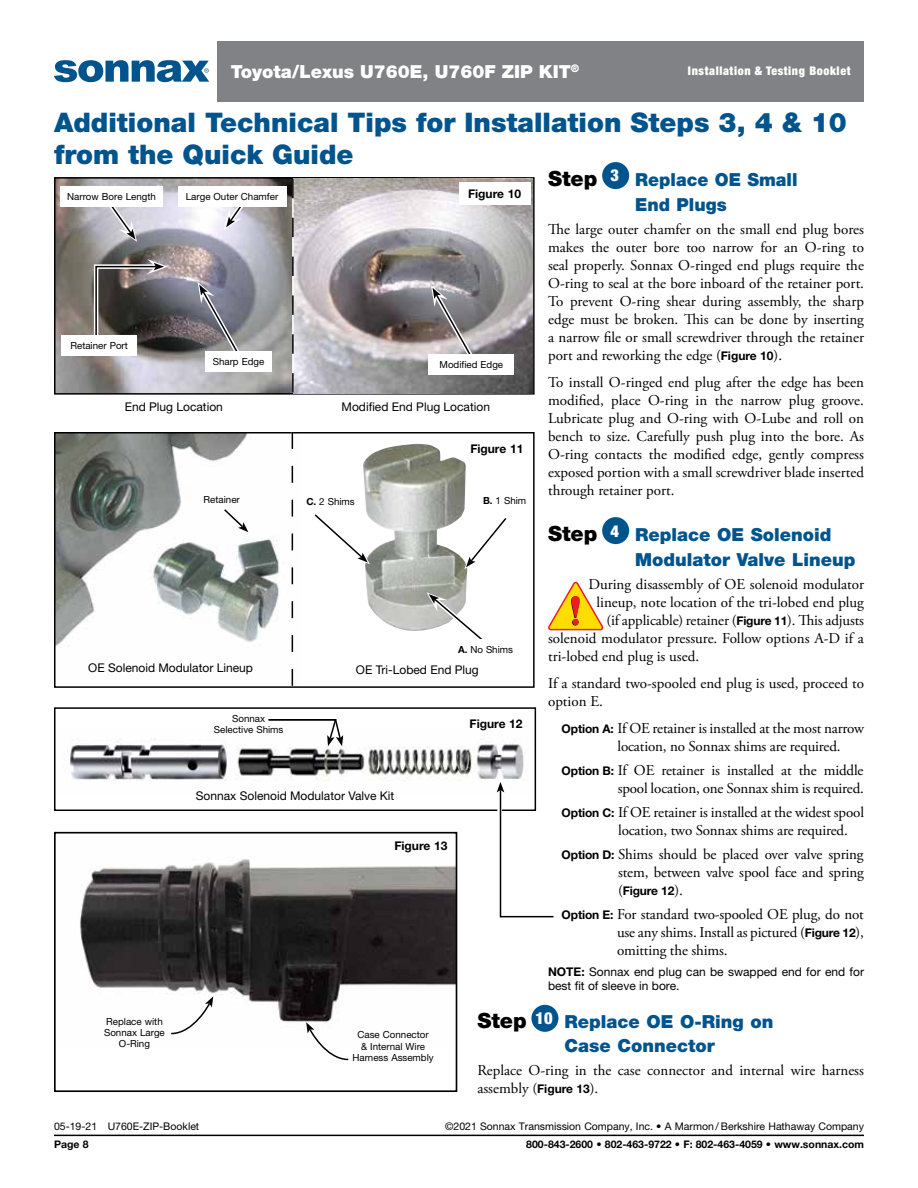
<style>
.page{position:relative;width:918px;height:1188px;background:#fff}
.page>*{position:absolute;margin:0;border:0;box-sizing:border-box;transform-origin:0 0}
.t1{font:900 27px/32.4px "Helvetica Neue LT Std";color:#00548e}
.t2{font:900 21px "Helvetica Neue LT Std";color:#000}
.t3{font:900 18px/25.2px "Helvetica Neue LT Std";color:#00548e}
.t4{font:900 18px "Helvetica Neue LT Std";color:#fff}
.t5{font:900 condensed 16.5px "Helvetica Neue LT Std";color:#fff}
.t6{font:15px/18px "Adobe Garamond Pro";letter-spacing:-.01em;color:#000}
.t7{font:12px/14.4px "Helvetica Neue LT Std";color:#000}
.t8{font:700 12px "Helvetica Neue LT Std";color:#000}
.t9{font:900 condensed 12px "Helvetica Neue LT Std";letter-spacing:.05em;color:#fff}
.t10{font:10.5px "Helvetica Neue LT Std";color:#000}
.t11{font:700 10.5px "Helvetica Neue LT Std";color:#000}
.t12{font:9.75px/11.2px "Helvetica Neue LT Std";color:#000;text-align:center}
.s1{font-family:"Helvetica Neue LT Std";font-weight:700;font-size:12px}
.s2{font-family:"Adobe Garamond Pro";font-weight:400;font-size:15px}
.s3{font-weight:700}
</style>
<div class="page">
<div style="left:602px;top:162px;width:27px;height:27px;background:#00548e;border-radius:50%"></div>
<div style="left:602px;top:517px;width:27px;height:27px;background:#00548e;border-radius:50%"></div>
<svg style="left:548px;top:582px;width:55px;height:48px"></svg>
<img style="left:64px;top:735px;width:460px;height:46px">
<div style="left:54px;top:707px;width:482px;height:104px;border:2px solid #000"></div>
<svg style="left:267px;top:719px;width:76px;height:27px"></svg>
<img style="left:57px;top:180px;width:235px;height:212px">
<div style="left:54px;top:177px;width:481px;height:218px;border:2px solid #000"></div>
<img style="left:293px;top:178px;width:240px;height:215px">
<div style="left:459px;top:182px;width:71px;height:22px;background:#fff"></div>
<svg style="left:102px;top:206px;width:35px;height:36px"></svg>
<div style="left:60px;top:186px;width:103px;height:20px;background:#fff"></div>
<svg style="left:224px;top:206px;width:26px;height:25px"></svg>
<div style="left:178px;top:186px;width:108px;height:20px;background:#fff"></div>
<svg style="left:92px;top:259px;width:76px;height:83px"></svg>
<div style="left:62px;top:335px;width:75px;height:20px;background:#fff"></div>
<svg style="left:198px;top:282px;width:47px;height:79px"></svg>
<div style="left:205px;top:351px;width:67px;height:20px;background:#fff"></div>
<svg style="left:431px;top:285px;width:47px;height:69px"></svg>
<div style="left:429px;top:354px;width:85px;height:21px;background:#fff"></div>
<svg style="left:292px;top:179px;width:2px;height:214px"></svg>
<svg style="left:492px;top:782px;width:62px;height:136px"></svg>
<img style="left:57px;top:435px;width:237px;height:250px">
<div style="left:54px;top:432px;width:481px;height:256px;border:2px solid #000"></div>
<img style="left:363px;top:444px;width:105px;height:187px">
<svg style="left:314px;top:509px;width:56px;height:55px"></svg>
<svg style="left:464px;top:512px;width:43px;height:57px"></svg>
<svg style="left:427px;top:592px;width:55px;height:47px"></svg>
<svg style="left:292px;top:432px;width:1px;height:254px"></svg>
<svg style="left:223px;top:508px;width:25px;height:24px"></svg>
<img style="left:80px;top:859px;width:374px;height:163px">
<div style="left:54px;top:832px;width:403px;height:260px;border:2px solid #000"></div>
<svg style="left:170px;top:996px;width:43px;height:39px"></svg>
<svg style="left:306px;top:1022px;width:43px;height:39px"></svg>
<div style="left:531px;top:1005px;width:27px;height:27px;background:#00548e;border-radius:50%"></div>
<hr style="left:54px;top:1135px;width:810px;height:1px;background:#000">
<svg style="left:54px;top:60px;width:155px;height:22px"></svg>
<div style="left:217px;top:41px;width:647px;height:61px;background:#808285"></div>
<p class="t4" style="left:231px;top:60px;width:350px">Toyota/Lexus U760E, U760F ZIP KIT<sup>®</sup></p>
<p class="t9" style="left:688px;top:63px;width:164px">Installation &amp; Testing Booklet</p>
<h1 class="t1" style="left:54px;top:106px;width:794px">Additional Technical Tips for Installation Steps 3, 4 &amp; 10 from the Quick Guide</h1>
<h2 class="t2" style="left:548px;top:166px;width:51px">Step</h2>
<p class="t3" style="left:635px;top:167px;width:164px">Replace OE Small<br>End Plugs</p>
<p class="t6" style="left:548px;top:221px;width:317px;text-align:justify">The large outer chamfer on the small end plug bores makes the outer bore too narrow for an O-ring to seal properly. Sonnax O-ringed end plugs require the O-ring to seal at the bore inboard of the retainer port.<br>To prevent O-ring shear during assembly, the sharp edge must be broken. This can be done by inserting a narrow file or small screwdriver through the retainer port and reworking the edge (<span class="s1">Figure 10</span>).</p>
<p class="t6" style="left:548px;top:374px;width:317px;text-align:justify">To install O-ringed end plug after the edge has been modified, place O-ring in the narrow plug groove.<br>Lubricate plug and O-ring with O-Lube and roll on bench to size. Carefully push plug into the bore. As O-ring contacts the modified edge, gently compress exposed portion with a small screwdriver blade inserted through retainer port.</p>
<h2 class="t2" style="left:548px;top:521px;width:51px">Step</h2>
<p class="t3" style="left:635px;top:522px;width:222px">Replace OE Solenoid<br>Modulator Valve Lineup</p>
<p class="t6" style="left:589px;top:576px;width:277px">During disassembly of OE solenoid modulator</p>
<p class="t6" style="left:596px;top:594px;width:269px">lineup, note location of the tri-lobed end plug</p>
<p class="t6" style="left:607px;top:612px;width:259px">(if applicable) retainer (<span class="s1">Figure 11</span>). This adjusts</p>
<p class="t6" style="left:548px;top:630px;width:317px">solenoid modulator pressure. Follow options A-D if a</p>
<p class="t6" style="left:548px;top:648px;width:152px">tri-lobed end plug is used.</p>
<p class="t6" style="left:548px;top:675px;width:317px">If a standard two-spooled end plug is used, proceed to option E.</p>
<p class="t6" style="left:617px;top:720px;width:248px;text-indent:-56px"><span class="s1">Option A:</span> If OE retainer is installed at the most narrow location, no Sonnax shims are required.</p>
<p class="t6" style="left:562px;top:762px;width:304px;text-align:right"><span class="s1">Option B:</span> If OE retainer is installed at the middle spool location, one Sonnax shim is required.</p>
<p class="t6" style="left:618px;top:804px;width:247px;text-indent:-57px"><span class="s1">Option C:</span> If OE retainer is installed at the widest spool location, two Sonnax shims are required.</p>
<p class="t6" style="left:562px;top:846px;width:304px;text-align:right"><span class="s1">Option D:</span> Shims should be placed over valve spring stem, between valve spool face and spring</p>
<p class="t8" style="left:618px;top:884px;width:66px"><span class="s2">(</span>Figure 12<span class="s2">).</span></p>
<p class="t6" style="left:617px;top:906px;width:248px;text-align:justify;text-indent:-55px"><span class="s1">Option E:</span> For standard two-spooled OE plug, do not use any shims. Install as pictured (<span class="s1">Figure 12</span>), omitting the shims.</p>
<p class="t7" style="left:548px;top:964px;width:317px"><span class="s3">NOTE:</span> Sonnax end plug can be swapped end for end for best fit of sleeve in bore.</p>
<p class="t5" style="left:611px;top:165px;width:10px">3</p>
<p class="t12" style="left:67px;top:190px;width:90px">Narrow Bore Length</p>
<p class="t12" style="left:186px;top:190px;width:94px">Large Outer Chamfer</p>
<p class="t8" style="left:468px;top:186px;width:55px">Figure 10</p>
<p class="t12" style="left:70px;top:339px;width:59px">Retainer Port</p>
<p class="t12" style="left:213px;top:355px;width:53px">Sharp Edge</p>
<p class="t12" style="left:440px;top:359px;width:65px">Modified Edge</p>
<p class="t7" style="left:125px;top:400px;width:100px">End Plug Location</p>
<p class="t7" style="left:342px;top:400px;width:150px">Modified End Plug Location</p>
<p class="t8" style="left:470px;top:442px;width:55px">Figure 11</p>
<p class="t12" style="left:204px;top:494px;width:38px">Retainer</p>
<p class="t12" style="left:306px;top:496px;width:50px"><span class="s3">C.</span> 2 Shims</p>
<p class="t12" style="left:483px;top:495px;width:45px"><span class="s3">B.</span> 1 Shim</p>
<p class="t5" style="left:611px;top:520px;width:10px">4</p>
<p class="t12" style="left:458px;top:643px;width:57px"><span class="s3">A.</span> No Shims</p>
<p class="t7" style="left:88px;top:661px;width:166px">OE Solenoid Modulator Lineup</p>
<p class="t7" style="left:356px;top:663px;width:124px">OE Tri-Lobed End Plug</p>
<p class="t12" style="left:214px;top:713px;width:71px">Sonnax<br>Selective Shims</p>
<p class="t8" style="left:470px;top:716px;width:55px">Figure 12</p>
<p class="t7" style="left:196px;top:789px;width:200px">Sonnax Solenoid Modulator Valve Kit</p>
<p class="t8" style="left:394px;top:838px;width:55px">Figure 13</p>
<p class="t12" style="left:104px;top:1015px;width:62px">Replace with<br>Sonnax Large<br>O-Ring</p>
<p class="t12" style="left:352px;top:1029px;width:83px">Case Connector<br>&amp; Internal Wire<br>Harness Assembly</p>
<p class="t5" style="left:536px;top:1008px;width:19px">10</p>
<h2 class="t2" style="left:477px;top:1008px;width:51px">Step</h2>
<p class="t3" style="left:565px;top:1010px;width:210px;line-height:23.2px">Replace OE O-Ring on<br>Case Connector</p>
<p class="t6" style="left:477px;top:1062px;width:388px">Replace O-ring in the case connector and internal wire harness assembly (<span class="s1">Figure 13</span>).</p>
<p class="t10" style="left:54px;top:1120px;width:147px">05-19-21 U760E-ZIP-Booklet</p>
<p class="t10" style="left:445px;top:1120px;width:420px">©2021 Sonnax Transmission Company, Inc. • A Marmon / Berkshire Hathaway Company</p>
<p class="t11" style="left:54px;top:1138px;width:36px">Page 8</p>
<p class="t11" style="left:526px;top:1138px;width:339px">800-843-2600 • 802-463-9722 • F: 802-463-4059 • www.sonnax.com</p>
</div>
